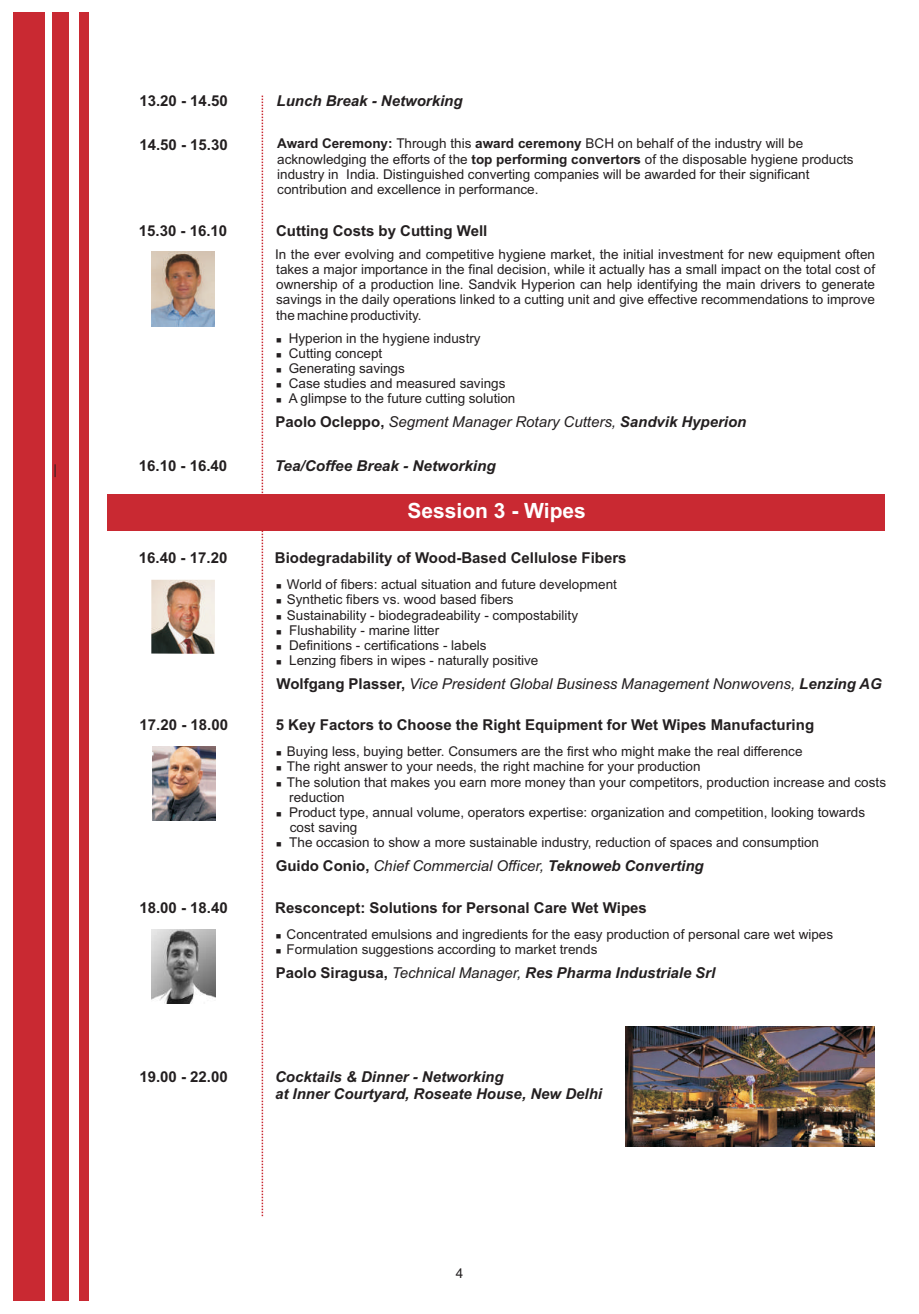
<style>
.page{position:relative;width:919px;height:1314px;background:#fff}
.page>*{position:absolute;margin:0;border:0;box-sizing:border-box;transform-origin:0 0}
.t1{font:700 21px "Arial";color:#fff}
.t2{font:700 15px "Arial";color:#231f20}
.t3{font:italic 15px "Arial";color:#231f20}
.t4{font:italic 700 15px/16.8px "Arial";color:#231f20}
.t5{font:13.5px/15.1px "Arial";color:#231f20}
.t6{font:7.5px/15.1px "Wingdings";color:#231f20;text-align:justify}
.s1{font-weight:700}
.s2{font-weight:700;font-style:normal}
.s3{font-style:normal}
.s4{font-weight:400}
</style>
<div class="page">
<svg style="left:261px;top:96px;width:2px;height:1121px"></svg>
<div style="left:13px;top:13px;width:32px;height:1288px;background:#c92932"></div>
<div style="left:108px;top:494px;width:776px;height:37px;background:#c92932"></div>
<div style="left:53px;top:13px;width:16px;height:1288px;background:#c92932"></div>
<div style="left:79px;top:13px;width:10px;height:1288px;background:#c92932"></div>
<svg style="left:55px;top:464px;width:1px;height:13px"></svg>
<img style="left:151px;top:252px;width:64px;height:74px">
<img style="left:625px;top:1026px;width:249px;height:120px">
<img style="left:151px;top:580px;width:64px;height:74px">
<img style="left:152px;top:747px;width:63px;height:74px">
<img style="left:152px;top:929px;width:63px;height:74px">
<p class="t2" style="left:139px;top:95px;width:90px">13.20 - 14.50</p>
<p class="t2" style="left:139px;top:139px;width:90px">14.50 - 15.30</p>
<p class="t4" style="left:276px;top:94px;width:187px">Lunch Break - Networking</p>
<p class="t5" style="left:277px;top:137px;width:578px"><span class="s1">Award Ceremony:</span> Through this <span class="s1">award ceremony</span> BCH on behalf of the industry will be acknowledging the efforts of the <span class="s1">top performing convertors</span> of the disposable hygiene products industry in India. Distinguished converting companies will be awarded for their significant contribution and excellence in performance.</p>
<p class="t2" style="left:139px;top:225px;width:90px">15.30 - 16.10</p>
<p class="t2" style="left:276px;top:225px;width:213px">Cutting Costs by Cutting Well</p>
<p class="t5" style="left:275px;top:248px;width:601px;text-align:justify">In the ever evolving and competitive hygiene market, the initial investment for new equipment often takes a major importance in the final decision, while it actually has a small impact on the total cost of ownership of a production line. Sandvik Hyperion can help identifying the main drivers to generate savings in the daily operations linked to a cutting unit and give effective recommendations to improve the machine productivity.</p>
<p class="t5" style="left:289px;top:332px;width:228px">Hyperion in the hygiene industry<br>Cutting concept<br>Generating savings<br>Case studies and measured savings<br>A glimpse to the future cutting solution</p>
<p class="t6" style="left:276px;top:333px;width:35px">■ ■ ■ ■ ■</p>
<p class="t3" style="left:275px;top:416px;width:472px"><span class="s2">Paolo Ocleppo,</span> Segment Manager Rotary Cutters, <span class="s1">Sandvik Hyperion</span></p>
<p class="t2" style="left:139px;top:460px;width:90px">16.10 - 16.40</p>
<p class="t4" style="left:275px;top:459px;width:222px">Tea/Coffee Break - Networking</p>
<h1 class="t1" style="left:407px;top:503px;width:180px">Session 3 - Wipes</h1>
<p class="t2" style="left:139px;top:552px;width:90px">16.40 - 17.20</p>
<p class="t2" style="left:275px;top:552px;width:353px">Biodegradability of Wood-Based Cellulose Fibers</p>
<p class="t5" style="left:287px;top:578px;width:331px">World of fibers: actual situation and future development</p>
<p class="t5" style="left:287px;top:593px;width:228px">Synthetic fibers vs. wood based fibers</p>
<p class="t5" style="left:287px;top:608px;width:293px">Sustainability - biodegradeability - compostability</p>
<p class="t6" style="left:276px;top:610px;width:35px">■</p>
<p class="t6" style="left:276px;top:625px;width:35px">■</p>
<p class="t5" style="left:289px;top:624px;width:152px">Flushability - marine litter</p>
<p class="t2" style="left:140px;top:719px;width:90px">17.20 - 18.00</p>
<p class="t5" style="left:289px;top:639px;width:251px">Definitions - certifications - labels<br>Lenzing fibers in wipes - naturally positive</p>
<p class="t3" style="left:276px;top:678px;width:606px"><span class="s2">Wolfgang Plasser,</span> Vice President Global Business Management Nonwovens, <span class="s1">Lenzing AG</span></p>
<p class="t2" style="left:276px;top:719px;width:540px">5 Key Factors to Choose the Right Equipment for Wet Wipes Manufacturing</p>
<p class="t5" style="left:287px;top:745px;width:517px">Buying less, buying better. Consumers are the first who might make the real difference</p>
<p class="t6" style="left:276px;top:777px;width:35px">■</p>
<p class="t6" style="left:276px;top:640px;width:35px">■</p>
<p class="t6" style="left:276px;top:655px;width:35px">■</p>
<p class="t5" style="left:287px;top:760px;width:600px">The right answer to your needs, the right machine for your production<br>The solution that makes you earn more money than your competitors, production increase and costs</p>
<p class="t6" style="left:276px;top:807px;width:35px">■</p>
<p class="t5" style="left:289px;top:791px;width:577px">reduction<br>Product type, annual volume, operators expertise: organization and competition, looking towards</p>
<p class="t6" style="left:276px;top:837px;width:35px">■</p>
<p class="t5" style="left:289px;top:821px;width:531px">cost saving<br>The occasion to show a more sustainable industry, reduction of spaces and consumption</p>
<p class="t3" style="left:276px;top:860px;width:429px"><span class="s2">Guido Conio,</span> Chief Commercial Officer, <span class="s1">Teknoweb Converting</span></p>
<p class="t2" style="left:139px;top:902px;width:90px">18.00 - 18.40</p>
<p class="t2" style="left:275px;top:902px;width:373px">Resconcept: Solutions for Personal Care Wet Wipes</p>
<p class="t5" style="left:286px;top:928px;width:548px">Concentrated emulsions and ingredients for the easy production of personal care wet wipes<br>Formulation suggestions according to market trends</p>
<p class="t4" style="left:276px;top:966px;width:441px"><span class="s3">Paolo Siragusa,</span> <span class="s4">Technical Manager,</span> Res Pharma Industriale Srl</p>
<p class="t2" style="left:139px;top:1071px;width:90px">19.00 - 22.00</p>
<p class="t4" style="left:275px;top:1070px;width:328px">Cocktails &amp; Dinner - Networking<br>at Inner Courtyard, Roseate House, New Delhi</p>
<p class="t5" style="left:456px;top:1267px;width:9px">4</p>
</div>
